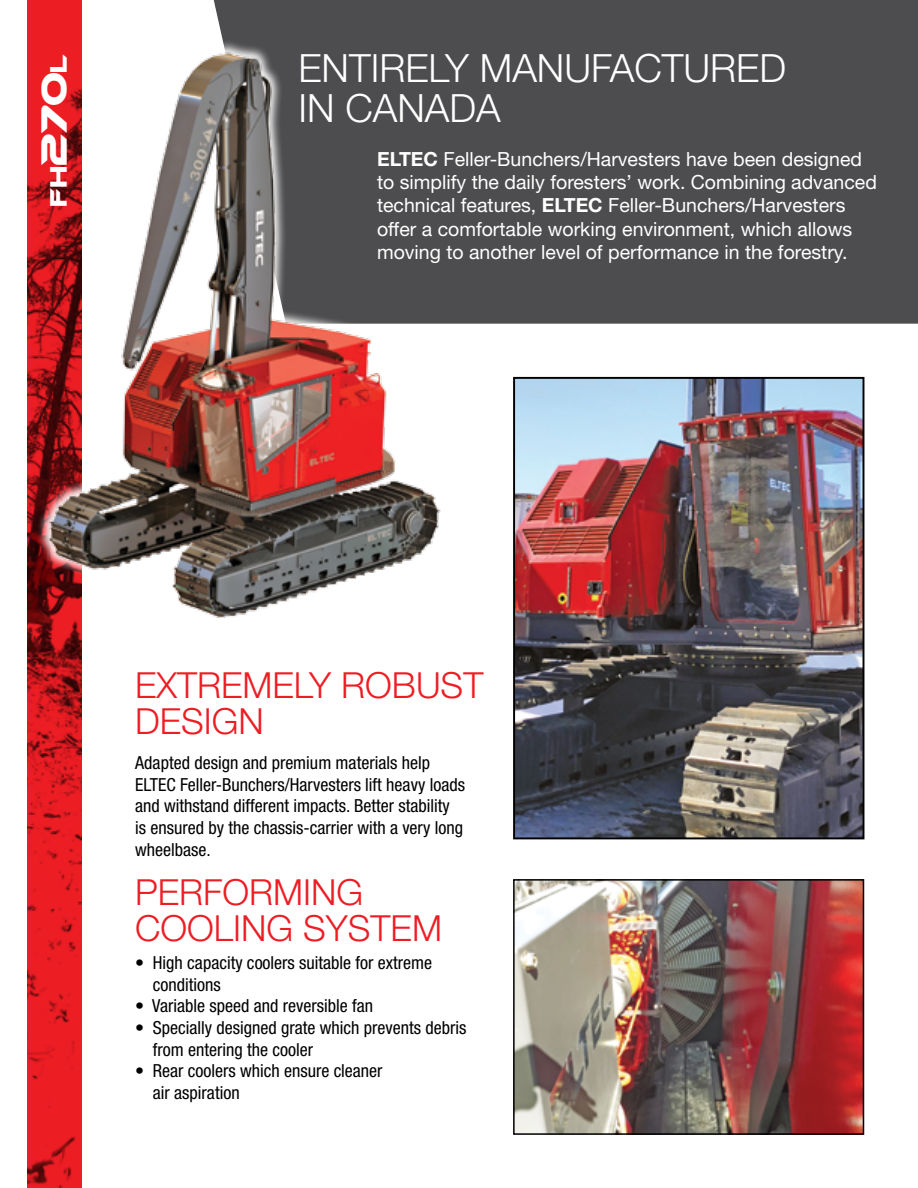
<style>
.page{position:relative;width:918px;height:1188px;background:#fff}
.page>*{position:absolute;margin:0;border:0;box-sizing:border-box;transform-origin:0 0}
.t1{font:300 39px/40.5px "Helvetica Neue LT Std";color:#fff}
.t2{font:300 36px/36px "Helvetica Neue LT Std";color:#ed1d24}
.t3{font:22.5px "Ethnocentric";color:#fff}
.t4{font:19.5px/23.4px "Helvetica Neue LT Std";color:#fff}
.t5{font:condensed 18px/21.6px "Helvetica Neue LT Std";color:#000}
.s1{font-size:34.5px}
.s2{font-weight:700}
</style>
<div class="page">
<div style="left:213px;top:0;width:705px;height:324px;background:#4d4d4f"></div>
<svg style="left:27px;top:0;width:54px;height:1188px;background:#d51920"></svg>
<img style="left:516px;top:380px;width:345px;height:456px">
<div style="left:513px;top:377px;width:351px;height:462px;border:2px solid #000"></div>
<img style="left:34px;top:36px;width:411px;height:598px">
<img style="left:516px;top:882px;width:345px;height:250px">
<div style="left:513px;top:879px;width:351px;height:256px;border:2px solid #000"></div>
<p class="t3" style="left:47px;top:206px;width:153px;rotate:-90deg">fh<span class="s1">270</span>L</p>
<h1 class="t1" style="left:298px;top:47px;width:389px;text-indent:181px">MANU FACTURED<br>IN CANADA</h1>
<p class="t4" style="left:377px;top:147px;width:501px"><span class="s2">ELTEC</span> Feller-Bunchers/Harvesters have been designed to simplify the daily foresters’ work. Combining advanced technical features, <span class="s2">ELTEC</span> Feller-Bunchers/Harvesters offer a comfortable working environment, which allows moving to another level of performance in the forestry.</p>
<h1 class="t1" style="left:298px;top:47px;width:45px">ENTIRELY</h1>
<h2 class="t2" style="left:135px;top:667px;width:350px">EXTREMELY ROBUST<br>DESIGN</h2>
<p class="t5" style="left:135px;top:752px;width:331px">Adapted design and premium materials help ELTEC Feller-Bunchers/Harvesters lift heavy loads and withstand different impacts. Better stability is ensured by the chassis-carrier with a very long wheelbase.</p>
<h2 class="t2" style="left:135px;top:873px;width:112px">PERFORMING<br>COOLING</h2>
<h2 class="t2" style="left:303px;top:909px;width:47px">SYSTEM</h2>
<p class="t5" style="left:153px;top:952px;width:281px;text-indent:-18px">• High capacity coolers suitable for extreme conditions</p>
<p class="t5" style="left:135px;top:995px;width:239px">• Variable speed and reversible fan</p>
<p class="t5" style="left:153px;top:1017px;width:315px;text-indent:-18px">• Specially designed grate which prevents debris from entering the cooler</p>
<p class="t5" style="left:153px;top:1060px;width:231px;text-indent:-18px">• Rear coolers which ensure cleaner air aspiration</p>
</div>
